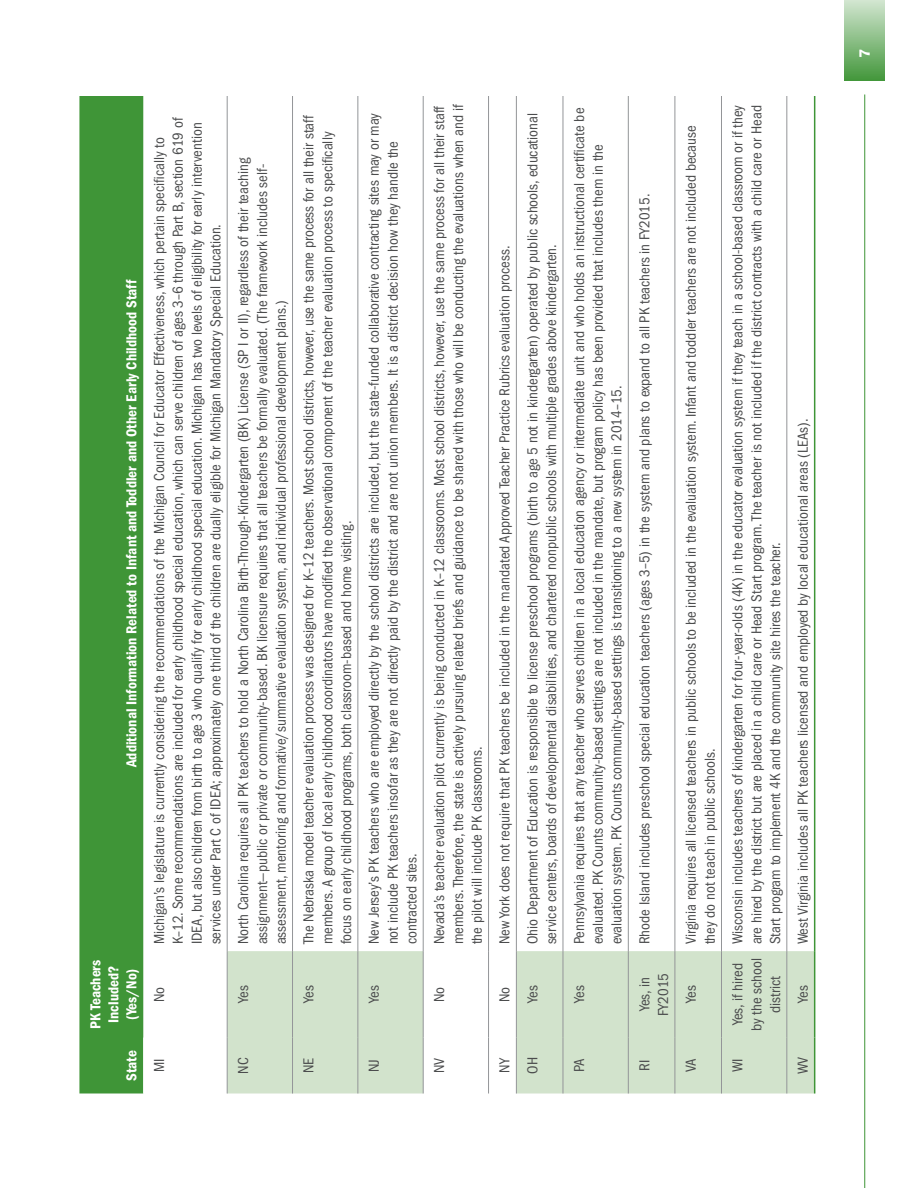
<style>
.page{position:relative;width:918px;height:1188px;background:#fff}
.page>*{position:absolute;margin:0;border:0;box-sizing:border-box;transform-origin:0 0}
.Table_Paragraph{font:condensed 15px/18.8px "ITC Franklin Gothic Std";color:#4b4c4d}
.Table_Column_Heads{font:15px/18px "ITC Franklin Gothic Std Dm Cd";color:#fff;text-align:center}
.t1{font:600 15px "ITC Franklin Gothic Std";color:#fff}
</style>
<div class="page">
<hr style="left:864px;top:94px;width:1px;height:1094px;background:#3f9537">
<div style="left:844px;top:0;width:41px;height:81px;background:linear-gradient(to bottom,#d2e6d1,#42973a)"></div>
<div style="left:79px;top:96px;width:64px;height:997px;background:#3f9537"></div>
<svg style="left:143px;top:96px;width:373px;height:997px"></svg>
<svg style="left:228px;top:951px;width:586px;height:142px;fill:#d2e3cc"></svg>
<hr style="left:227px;top:1038px;width:1px;height:56px;background:#939598">
<hr style="left:227px;top:951px;width:1px;height:87px;background:#939598">
<hr style="left:227px;top:96px;width:1px;height:855px;background:#939598">
<hr style="left:292px;top:1038px;width:1px;height:56px;background:#939598">
<hr style="left:292px;top:951px;width:1px;height:87px;background:#939598">
<hr style="left:292px;top:96px;width:1px;height:855px;background:#939598">
<hr style="left:358px;top:1038px;width:1px;height:56px;background:#939598">
<hr style="left:358px;top:951px;width:1px;height:87px;background:#939598">
<hr style="left:358px;top:96px;width:1px;height:855px;background:#939598">
<hr style="left:423px;top:1038px;width:1px;height:56px;background:#939598">
<hr style="left:423px;top:951px;width:1px;height:87px;background:#939598">
<hr style="left:423px;top:96px;width:1px;height:855px;background:#939598">
<hr style="left:488px;top:1038px;width:1px;height:56px;background:#939598">
<hr style="left:488px;top:951px;width:1px;height:87px;background:#939598">
<hr style="left:488px;top:96px;width:1px;height:855px;background:#939598">
<hr style="left:516px;top:1038px;width:1px;height:56px;background:#939598">
<hr style="left:516px;top:951px;width:1px;height:87px;background:#939598">
<hr style="left:516px;top:96px;width:1px;height:855px;background:#939598">
<hr style="left:563px;top:1038px;width:1px;height:56px;background:#939598">
<hr style="left:563px;top:951px;width:1px;height:87px;background:#939598">
<hr style="left:563px;top:96px;width:1px;height:855px;background:#939598">
<hr style="left:628px;top:1038px;width:1px;height:56px;background:#939598">
<hr style="left:628px;top:951px;width:1px;height:87px;background:#939598">
<hr style="left:628px;top:96px;width:1px;height:855px;background:#939598">
<hr style="left:675px;top:1038px;width:1px;height:56px;background:#939598">
<hr style="left:675px;top:951px;width:1px;height:87px;background:#939598">
<hr style="left:675px;top:96px;width:1px;height:855px;background:#939598">
<hr style="left:721px;top:1038px;width:1px;height:56px;background:#939598">
<hr style="left:721px;top:951px;width:1px;height:87px;background:#939598">
<hr style="left:721px;top:96px;width:1px;height:855px;background:#939598">
<hr style="left:787px;top:1038px;width:1px;height:56px;background:#939598">
<hr style="left:787px;top:951px;width:1px;height:87px;background:#939598">
<hr style="left:787px;top:96px;width:1px;height:855px;background:#939598">
<hr style="left:814px;top:1038px;width:1px;height:56px;background:#3f9537">
<hr style="left:814px;top:951px;width:1px;height:87px;background:#3f9537">
<hr style="left:814px;top:96px;width:1px;height:855px;background:#3f9537">
<p class="Table_Column_Heads" style="left:123px;top:767px;width:489px;rotate:-90deg">Additional Information Related to Infant and Toddler and Other Early Childhood Staff</p>
<p class="Table_Column_Heads" style="left:87px;top:1029px;width:70px;rotate:-90deg">PK Teachers<br>Included? (Yes/No)</p>
<p class="Table_Column_Heads" style="left:123px;top:1081px;width:32px;rotate:-90deg">State</p>
<p class="Table_Paragraph" style="left:150px;top:944px;width:828px;rotate:-90deg">Michigan’s legislature is currently considering the recommendations of the Michigan Council for Educator Effectiveness, which pertain specifically to K–12. Some recommendations are included for early childhood special education, which can serve children of ages 3–6 through Part B, section 619 of IDEA, but also children from birth to age 3 who qualify for early childhood special education. Michigan has two levels of eligibility for early intervention services under Part C of IDEA; approximately one third of the children are dually eligible for Michigan Mandatory Special Education.</p>
<p class="Table_Paragraph" style="left:234px;top:944px;width:788px;rotate:-90deg">North Carolina requires all PK teachers to hold a North Carolina Birth-Through-Kindergarten (BK) License (SP I or II), regardless of their teaching assignment—public or private or community-based. BK licensure requires that all teachers be formally evaluated. (The framework includes self&shy;assessment, mentoring and formative/summative evaluation system, and individual professional development plans.)</p>
<p class="Table_Paragraph" style="left:299px;top:944px;width:831px;rotate:-90deg">The Nebraska model teacher evaluation process was designed for K–12 teachers. Most school districts, however, use the same process for all their staff members. A group of local early childhood coordinators have modified the observational component of the teacher evaluation process to specifically focus on early childhood programs, both classroom-based and home visiting.</p>
<p class="Table_Paragraph" style="left:365px;top:944px;width:832px;rotate:-90deg">New Jersey’s PK teachers who are employed directly by the school districts are included, but the state-funded collaborative contracting sites may or may not include PK teachers insofar as they are not directly paid by the district and are not union members. It is a district decision how they handle the contracted sites.</p>
<p class="Table_Paragraph" style="left:150px;top:1002px;width:17px;rotate:-90deg">No</p>
<p class="Table_Paragraph" style="left:234px;top:1003px;width:19px;rotate:-90deg">Yes</p>
<p class="Table_Paragraph" style="left:299px;top:1003px;width:19px;rotate:-90deg">Yes</p>
<p class="Table_Paragraph" style="left:365px;top:1003px;width:19px;rotate:-90deg">Yes</p>
<p class="Table_Paragraph" style="left:150px;top:1072px;width:15px;rotate:-90deg">MI</p>
<p class="Table_Paragraph" style="left:234px;top:1074px;width:18px;rotate:-90deg">NC</p>
<p class="Table_Paragraph" style="left:299px;top:1073px;width:17px;rotate:-90deg">NE</p>
<p class="Table_Paragraph" style="left:365px;top:1072px;width:15px;rotate:-90deg">NJ</p>
<p class="Table_Paragraph" style="left:430px;top:944px;width:842px;text-align:justify;rotate:-90deg">Nevada’s teacher evaluation pilot currently is being conducted in K–12 classrooms. Most school districts, however, use the same process for all their staff members. Therefore, the state is actively pursuing related briefs and guidance to be shared with those who will be conducting the evaluations when and if the pilot will include PK classrooms.</p>
<p class="Table_Paragraph" style="left:430px;top:1002px;width:17px;rotate:-90deg">No</p>
<p class="Table_Paragraph" style="left:495px;top:944px;width:700px;rotate:-90deg">New York does not require that PK teachers be included in the mandated Approved Teacher Practice Rubrics evaluation process.</p>
<p class="Table_Paragraph" style="left:495px;top:1002px;width:17px;rotate:-90deg">No</p>
<p class="Table_Paragraph" style="left:523px;top:944px;width:833px;rotate:-90deg">Ohio Department of Education is responsible to license preschool programs (birth to age 5 not in kindergarten) operated by public schools, educational service centers, boards of developmental disabilities, and chartered nonpublic schools with multiple grades above kindergarten.</p>
<p class="Table_Paragraph" style="left:570px;top:944px;width:838px;rotate:-90deg">Pennsylvania requires that any teacher who serves children in a local education agency or intermediate unit and who holds an instructional certificate be evaluated. PK Counts community-based settings are not included in the mandate, but program policy has been provided that includes them in the evaluation system. PK Counts community-based settings is transitioning to a new system in 2014–15.</p>
<p class="Table_Paragraph" style="left:523px;top:1003px;width:19px;rotate:-90deg">Yes</p>
<p class="Table_Paragraph" style="left:570px;top:1003px;width:19px;rotate:-90deg">Yes</p>
<p class="Table_Paragraph" style="left:635px;top:944px;width:752px;rotate:-90deg">Rhode Island includes preschool special education teachers (ages 3–5) in the system and plans to expand to all PK teachers in FY2015.</p>
<p class="Table_Paragraph" style="left:635px;top:1016px;width:44px;rotate:-90deg">Yes, in<br>FY2015</p>
<p class="Table_Paragraph" style="left:430px;top:1073px;width:17px;rotate:-90deg">NV</p>
<p class="Table_Paragraph" style="left:495px;top:1073px;width:17px;rotate:-90deg">NY</p>
<p class="Table_Paragraph" style="left:523px;top:1074px;width:18px;rotate:-90deg">OH</p>
<p class="Table_Paragraph" style="left:570px;top:1072px;width:15px;rotate:-90deg">PA</p>
<p class="Table_Paragraph" style="left:635px;top:1071px;width:12px;rotate:-90deg">RI</p>
<p class="Table_Paragraph" style="left:682px;top:944px;width:821px;rotate:-90deg">Virginia requires all licensed teachers in public schools to be included in the evaluation system. Infant and toddler teachers are not included because they do not teach in public schools.</p>
<p class="Table_Paragraph" style="left:682px;top:1003px;width:19px;rotate:-90deg">Yes</p>
<p class="Table_Paragraph" style="left:682px;top:1072px;width:15px;rotate:-90deg">VA</p>
<p class="Table_Paragraph" style="left:728px;top:944px;width:841px;text-align:justify;rotate:-90deg">Wisconsin includes teachers of kindergarten for four-year-olds (4K) in the educator evaluation system if they teach in a school-based classroom or if they are hired by the district but are placed in a child care or Head Start program. The teacher is not included if the district contracts with a child care or Head Start program to implement 4K and the community site hires the teacher.</p>
<p class="Table_Paragraph" style="left:728px;top:1031px;width:74px;text-align:center;rotate:-90deg">Yes, if hired by the school district</p>
<p class="Table_Paragraph" style="left:728px;top:1072px;width:15px;rotate:-90deg">WI</p>
<p class="Table_Paragraph" style="left:794px;top:944px;width:527px;rotate:-90deg">West Virginia includes all PK teachers licensed and employed by local educational areas (LEAs).</p>
<p class="Table_Paragraph" style="left:794px;top:1003px;width:19px;rotate:-90deg">Yes</p>
<p class="Table_Paragraph" style="left:794px;top:1074px;width:19px;rotate:-90deg">WV</p>
<p class="t1" style="left:856px;top:58px;width:10px;rotate:-90deg">7</p>
</div>
